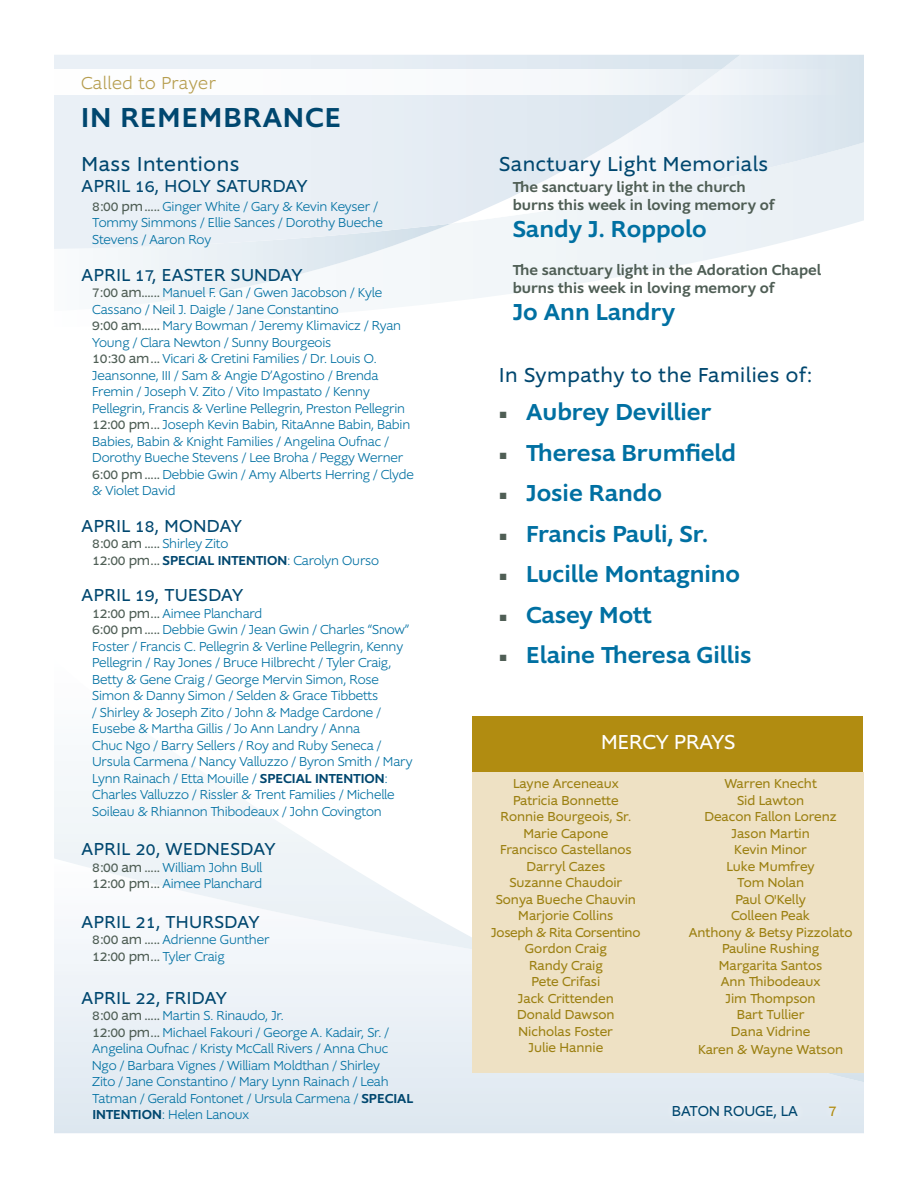
<style>
.page{position:relative;width:918px;height:1188px;background:#fff}
.page>*{position:absolute;margin:0;border:0;box-sizing:border-box;transform-origin:0 0}
.page_header{font:500 28.5px "Supra";letter-spacing:.04em;color:#00476f}
.body{font:500 24px "Supra";color:#0070a2}
.t1{font:21px "Supra";letter-spacing:.03em;color:#00476f}
.info{font:21px "Supra";color:#fff}
.dates{font:18px "Supra";letter-spacing:.03em;color:#00476f}
.called_to{font:300 18px "Supra";letter-spacing:.03em;color:#b69d4e}
.page_numbers{font:15.75px "Supra";color:#b18c11}
.body-2{font:500 15px/18px "Supra";color:#4f5e55}
.page_numbers-2{font:15px "Supra";color:#00476f}
.names{font:14.25px "Supra";letter-spacing:-.02em;color:#4f5e55}
.names-2{font:300 13.5px/16.5px "Supra";letter-spacing:-.01em;color:#0070a2}
.info-2{font:13.5px/16.5px "Supra";color:#9c8011;text-align:center}
.names-3{font:500 13.5px "Supra";color:#00476f}
.s1{font-weight:400;font-size:14.25px;color:#4f5e55}
.s2{font-weight:300;font-size:13.5px;color:#0070a2}
.s3{font-weight:300;color:#0070a2}
.s4{font-weight:500;color:#00476f}
.s5{font-family:"Arial";font-weight:400;font-size:13.5px;color:#4f5e55}
</style>
<div class="page">
<svg style="left:54px;top:955px;width:810px;height:178px"></svg>
<svg style="left:505px;top:1072px;width:359px;height:10px"></svg>
<svg style="left:54px;top:776px;width:418px;height:179px"></svg>
<svg style="left:451px;top:224px;width:399px;height:77px"></svg>
<svg style="left:106px;top:249px;width:345px;height:59px"></svg>
<svg style="left:740px;top:55px;width:124px;height:169px"></svg>
<svg style="left:54px;top:55px;width:686px;height:194px"></svg>
<svg style="left:54px;top:69px;width:810px;height:26px"></svg>
<div style="left:664px;top:1097px;width:180px;height:30px;background:#e1eaf1"></div>
<div style="left:472px;top:772px;width:392px;height:300px;background:#eee1c4"></div>
<div style="left:472px;top:716px;width:391px;height:56px;background:#b18c11"></div>
<p class="called_to" style="left:81px;top:71px;width:137px">Called to Prayer</p>
<p class="page_header" style="left:81px;top:98px;width:261px">IN REMEMBRANCE</p>
<p class="t1" style="left:82px;top:150px;width:159px">Mass Intentions</p>
<p class="dates" style="left:82px;top:174px;width:228px">APRIL 16, HOLY SATURDAY</p>
<p class="names-2" style="left:92px;top:198px;width:292px"><span class="s1">8:00 pm.....</span> Ginger White / Gary &amp; Kevin Keyser /<br>Tommy Simmons / Ellie Sances / Dorothy Bueche</p>
<p class="names-2" style="left:92px;top:231px;width:120px">Stevens / Aaron Roy</p>
<p class="dates" style="left:82px;top:263px;width:223px">APRIL 17, EASTER SUNDAY</p>
<p class="names-2" style="left:92px;top:284px;width:291px"><span class="s1">7:00 am......</span> Manuel F. Gan / Gwen Jacobson / Kyle<br>Cassano / Neil J. Daigle / Jane Constantino</p>
<p class="names-2" style="left:92px;top:317px;width:310px"><span class="s1">9:00 am......</span> Mary Bowman / Jeremy Klimavicz / Ryan<br>Young / Clara Newton / Sunny Bourgeois</p>
<p class="names-2" style="left:92px;top:350px;width:314px"><span class="s1">10:30 am...</span> Vicari &amp; Cretini Families / Dr. Louis O.<br>Jeansonne, III / Sam &amp; Angie D’Agostino / Brenda Fremin / Joseph V. Zito / Vito Impastato / Kenny Pellegrin, Francis &amp; Verline Pellegrin, Preston Pellegrin</p>
<p class="names-2" style="left:92px;top:416px;width:320px"><span class="s1">12:00 pm...</span> Joseph Kevin Babin, RitaAnne Babin, Babin<br>Babies, Babin &amp; Knight Families / Angelina Oufnac /<br>Dorothy Bueche Stevens / Lee Broha / Peggy Werner</p>
<p class="names-2" style="left:92px;top:466px;width:323px"><span class="s1">6:00 pm.....</span> Debbie Gwin / Amy Alberts Herring / Clyde &amp; Violet David</p>
<p class="dates" style="left:82px;top:514px;width:162px">APRIL 18, MONDAY</p>
<p class="names" style="left:92px;top:534px;width:137px">8:00 am ..... <span class="s2">Shirley Zito</span></p>
<p class="names-3" style="left:92px;top:551px;width:288px"><span class="s1">12:00 pm...</span> SPECIAL INTENTION<span class="s3">: Carolyn Ourso</span></p>
<p class="dates" style="left:82px;top:584px;width:163px">APRIL 19, TUESDAY</p>
<p class="names-2" style="left:92px;top:605px;width:172px"><span class="s1">12:00 pm...</span> Aimee Planchard</p>
<p class="names-2" style="left:92px;top:621px;width:319px"><span class="s1">6:00 pm.....</span> Debbie Gwin / Jean Gwin / Charles “Snow” Foster / Francis C. Pellegrin &amp; Verline Pellegrin, Kenny Pellegrin / Ray Jones / Bruce Hilbrecht / Tyler Craig, Betty &amp; Gene Craig / George Mervin Simon, Rose Simon &amp; Danny Simon / Selden &amp; Grace Tibbetts<br>/ Shirley &amp; Joseph Zito / John &amp; Madge Cardone / Eusebe &amp; Martha Gillis / Jo Ann Landry / Anna</p>
<p class="names-2" style="left:92px;top:737px;width:322px">Chuc Ngo / Barry Sellers / Roy and Ruby Seneca / Ursula Carmena / Nancy Valluzzo / Byron Smith / Mary Lynn Rainach / Etta Mouille / <span class="s4">SPECIAL INTENTION</span>:<br>Charles Valluzzo / Rissler &amp; Trent Families / Michelle Soileau &amp; Rhiannon Thibodeaux / John Covington</p>
<p class="dates" style="left:82px;top:838px;width:195px">APRIL 20, WEDNESDAY</p>
<p class="names-2" style="left:92px;top:859px;width:172px"><span class="s1">8:00 am .....</span> William John Bull</p>
<p class="names-2" style="left:92px;top:876px;width:172px"><span class="s1">12:00 pm...</span> Aimee Planchard</p>
<p class="dates" style="left:82px;top:910px;width:180px">APRIL 21, THURSDAY</p>
<p class="names-2" style="left:92px;top:932px;width:179px"><span class="s1">8:00 am .....</span> Adrienne Gunther</p>
<p class="names" style="left:92px;top:947px;width:134px">12:00 pm... <span class="s2">Tyler Craig</span></p>
<p class="dates" style="left:82px;top:986px;width:147px">APRIL 22, FRIDAY</p>
<p class="names-2" style="left:92px;top:1007px;width:193px"><span class="s1">8:00 am .....</span> Martin S. Rinaudo, Jr.</p>
<p class="names-2" style="left:92px;top:1024px;width:322px"><span class="s1">12:00 pm...</span> Michael Fakouri / George A. Kadair, Sr. / Angelina Oufnac / Kristy McCall Rivers / Anna Chuc Ngo / Barbara Vignes / William Moldthan / Shirley<br>Zito / Jane Constantino / Mary Lynn Rainach / Leah Tatman / Gerald Fontonet / Ursula Carmena / <span class="s4">SPECIAL INTENTION</span>: Helen Lanoux</p>
<p class="t1" style="left:499px;top:151px;width:271px">Sanctuary Light Memorials</p>
<p class="body-2" style="left:513px;top:178px;width:263px">The sanctuary light in the church burns this week in loving memory of</p>
<p class="body" style="left:513px;top:213px;width:196px">Sandy J. Roppolo</p>
<p class="body-2" style="left:513px;top:261px;width:310px">The sanctuary light in the Adoration Chapel burns this week in loving memory of</p>
<p class="body" style="left:513px;top:296px;width:164px">Jo Ann Landry</p>
<p class="t1" style="left:499px;top:362px;width:315px">In Sympathy to the Families of:</p>
<p class="body" style="left:499px;top:396px;width:214px"><span class="s5">■</span> Aubrey Devillier</p>
<p class="body" style="left:499px;top:436px;width:239px"><span class="s5">■</span> Theresa Brumfield</p>
<p class="body" style="left:499px;top:477px;width:164px"><span class="s5">■</span> Josie Rando</p>
<p class="body" style="left:499px;top:517px;width:210px"><span class="s5">■</span> Francis Pauli, Sr.</p>
<p class="body" style="left:499px;top:558px;width:243px"><span class="s5">■</span> Lucille Montagnino</p>
<p class="body" style="left:499px;top:598px;width:154px"><span class="s5">■</span> Casey Mott</p>
<p class="body" style="left:499px;top:639px;width:254px"><span class="s5">■</span> Elaine Theresa Gillis</p>
<p class="info" style="left:601px;top:728px;width:136px">MERCY PRAYS</p>
<p class="info-2" style="left:491px;top:775px;width:151px">Layne Arceneaux<br>Patricia Bonnette<br>Ronnie Bourgeois, Sr.<br>Marie Capone<br>Francisco Castellanos<br>Darryl Cazes<br>Suzanne Chaudoir<br>Sonya Bueche Chauvin<br>Marjorie Collins<br>Joseph &amp; Rita Corsentino<br>Gordon Craig<br>Randy Craig<br>Pete Crifasi<br>Jack Crittenden<br>Donald Dawson<br>Nicholas Foster<br>Julie Hannie</p>
<p class="info-2" style="left:689px;top:775px;width:165px">Warren Knecht<br>Sid Lawton<br>Deacon Fallon Lorenz<br>Jason Martin<br>Kevin Minor<br>Luke Mumfrey<br>Tom Nolan<br>Paul O'Kelly<br>Colleen Peak<br>Anthony &amp; Betsy Pizzolato<br>Pauline Rushing<br>Margarita Santos<br>Ann Thibodeaux<br>Jim Thompson<br>Bart Tullier<br>Dana Vidrine</p>
<p class="info-2" style="left:698px;top:1041px;width:147px">Karen &amp; Wayne Watson</p>
<p class="page_numbers-2" style="left:672px;top:1101px;width:128px">BATON ROUGE, LA</p>
<p class="page_numbers" style="left:828px;top:1101px;width:10px">7</p>
</div>
